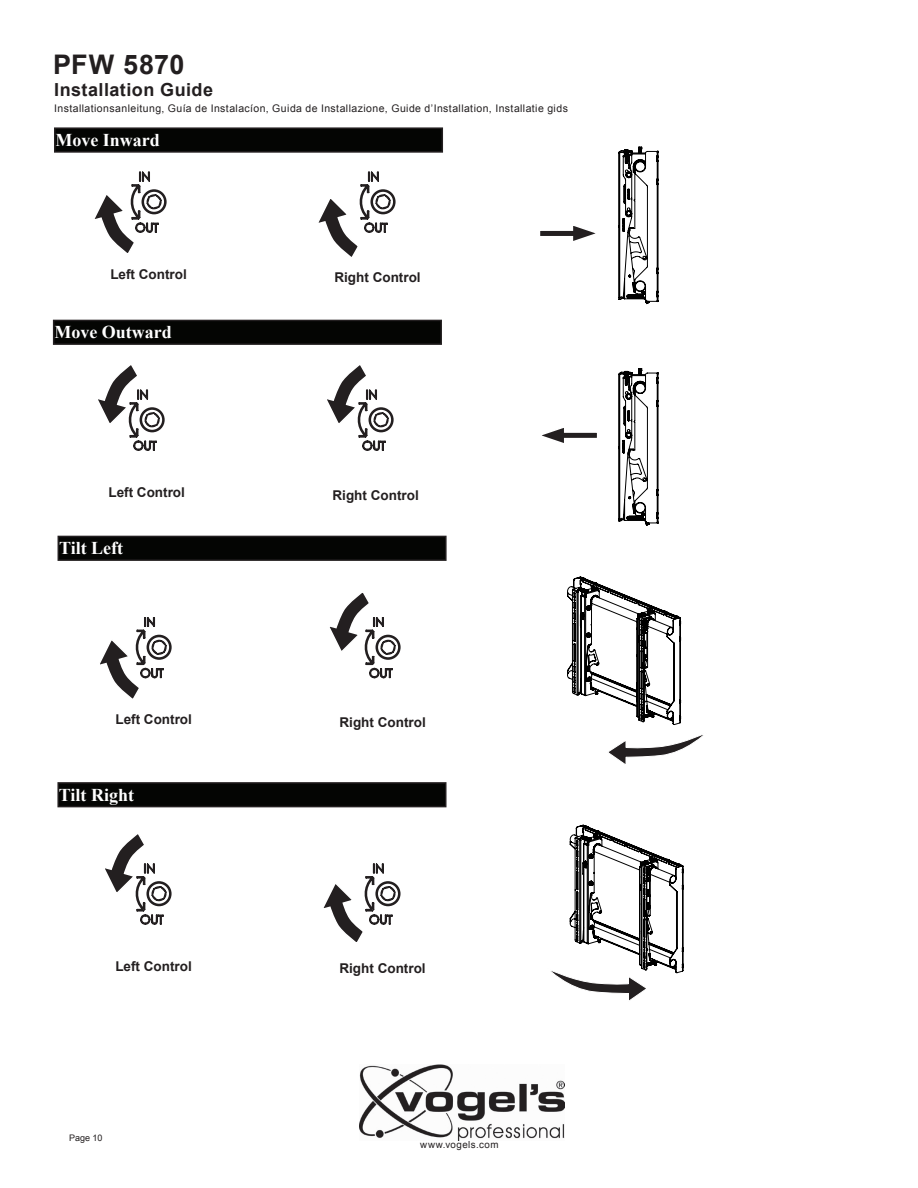
<style>
.page{position:relative;width:918px;height:1188px;background:#fff}
.page>*{position:absolute;margin:0;border:0;box-sizing:border-box;transform-origin:0 0}
.t1{font:700 27px "Arial";letter-spacing:.01em;color:#231f20}
.Heading_2_-_not_TOC{font:700 18px "Times New Roman";color:#fff}
.t2{font:700 18px "Arial";letter-spacing:.025em;color:#231f20}
.t3{font:700 13.5px "Arial";color:#231f20}
.t4{font:10.5px "Arial";letter-spacing:.04em;color:#231f20}
.t5{font:9.75px "Arial";letter-spacing:.045em;color:#231f20}
.t6{font:9px "Arial";color:#231f20}
</style>
<div class="page">
<img style="left:359px;top:1065px;width:206px;height:75px">
<svg style="left:540px;top:226px;width:56px;height:15px"></svg>
<svg style="left:542px;top:428px;width:55px;height:15px"></svg>
<svg style="left:608px;top:734px;width:95px;height:30px"></svg>
<svg style="left:618px;top:147px;width:40px;height:157px"></svg>
<svg style="left:618px;top:369px;width:40px;height:157px"></svg>
<svg style="left:567px;top:577px;width:114px;height:148px"></svg>
<svg style="left:551px;top:825px;width:133px;height:176px"></svg>
<div style="left:55px;top:128px;width:387px;height:24px;background:#040503"></div>
<div style="left:54px;top:127px;width:389px;height:26px;border:2px solid #231f20"></div>
<svg style="left:94px;top:171px;width:73px;height:82px"></svg>
<svg style="left:318px;top:171px;width:78px;height:86px"></svg>
<div style="left:54px;top:320px;width:387px;height:24px;background:#040503"></div>
<div style="left:53px;top:320px;width:389px;height:25px;border:2px solid #231f20"></div>
<svg style="left:98px;top:365px;width:67px;height:86px"></svg>
<svg style="left:327px;top:365px;width:67px;height:86px"></svg>
<div style="left:58px;top:536px;width:388px;height:24px;background:#040503"></div>
<div style="left:58px;top:536px;width:389px;height:25px;border:2px solid #231f20"></div>
<svg style="left:100px;top:617px;width:72px;height:82px"></svg>
<svg style="left:329px;top:593px;width:72px;height:86px"></svg>
<div style="left:58px;top:783px;width:388px;height:24px;background:#040503"></div>
<div style="left:57px;top:782px;width:390px;height:25px;border:2px solid #231f20"></div>
<svg style="left:323px;top:863px;width:78px;height:79px"></svg>
<svg style="left:105px;top:834px;width:67px;height:91px"></svg>
<h1 class="t1" style="left:53px;top:47px;width:133px">PFW 5870</h1>
<h2 class="t2" style="left:54px;top:77px;width:161px">Installation Guide</h2>
<p class="t4" style="left:54px;top:102px;width:515px">Installationsanleitung, Guía de Instalacíon, Guida de Installazione, Guide d’Installation, Installatie gids</p>
<p class="Heading_2_-_not_TOC" style="left:56px;top:128px;width:106px">Move Inward</p>
<p class="t3" style="left:110px;top:265px;width:78px">Left Control</p>
<p class="t3" style="left:334px;top:268px;width:88px">Right Control</p>
<p class="Heading_2_-_not_TOC" style="left:54px;top:320px;width:119px">Move Outward</p>
<p class="t3" style="left:108px;top:483px;width:78px">Left Control</p>
<p class="t3" style="left:333px;top:486px;width:88px">Right Control</p>
<p class="Heading_2_-_not_TOC" style="left:59px;top:536px;width:66px">Tilt Left</p>
<p class="t3" style="left:115px;top:711px;width:78px">Left Control</p>
<p class="t3" style="left:340px;top:713px;width:88px">Right Control</p>
<p class="Heading_2_-_not_TOC" style="left:59px;top:782px;width:77px">Tilt Right</p>
<p class="t3" style="left:115px;top:957px;width:78px">Left Control</p>
<p class="t3" style="left:339px;top:960px;width:88px">Right Control</p>
<p class="t6" style="left:69px;top:1131px;width:35px">Page 10</p>
<p class="t5" style="left:420px;top:1138px;width:80px">www.vogels.com</p>
</div>
